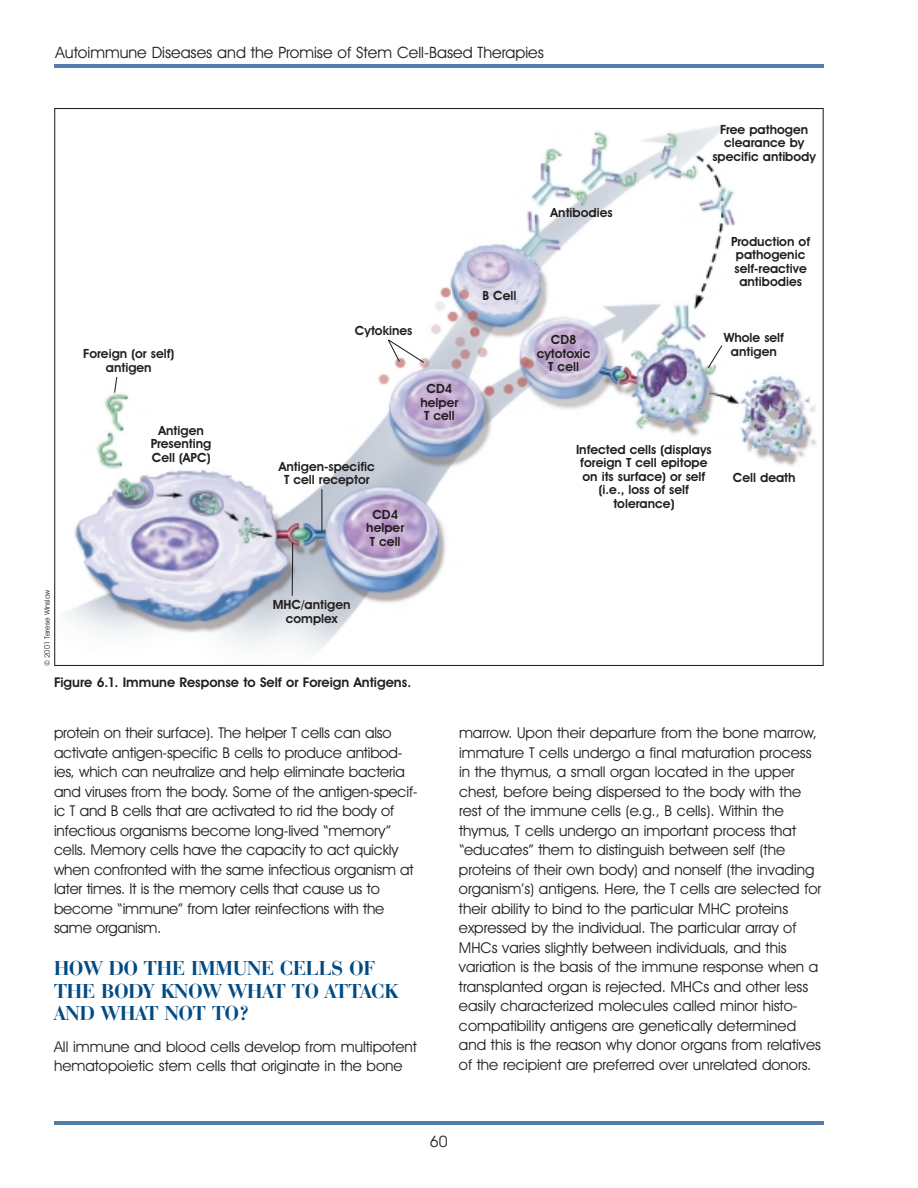
<style>
.page{position:relative;width:918px;height:1188px;background:#fff}
.page>*{position:absolute;margin:0;border:0;box-sizing:border-box;transform-origin:0 0}
.t1{font:700 21px/22.5px "Bauer Bodoni BT";color:#004b84}
.t2{font:15.75px "Avant Garde IT Cby BT";color:#231f20}
.t3{font:15px/19.5px "Avant Garde IT Cby BT";color:#231f20}
.t4{font:600 13.5px "Avant Garde IT Cby BT";color:#231f20}
.t5{font:600 12.75px/13.5px "Avant Garde IT Cby BT";color:#231f20;text-align:center}
.t6{font:7.5px "Avant Garde IT Cby BT";color:#231f20}
</style>
<div class="page">
<hr style="left:54px;top:1122px;width:770px;height:3px;background:#547dac">
<hr style="left:54px;top:64px;width:770px;height:4px;background:#547dac">
<img style="left:69px;top:124px;width:748px;height:527px">
<svg style="left:387px;top:338px;width:38px;height:26px"></svg>
<hr style="left:321px;top:489px;width:1px;height:42px;background:#231f20">
<svg style="left:291px;top:542px;width:3px;height:55px"></svg>
<svg style="left:707px;top:344px;width:16px;height:25px"></svg>
<svg style="left:113px;top:376px;width:5px;height:18px"></svg>
<p class="t2" style="left:56px;top:47px;width:490px">Autoimmune Diseases and the Promise of Stem Cell-Based Therapies</p>
<p class="t5" style="left:83px;top:349px;width:93px">Foreign (or self) antigen</p>
<p class="t5" style="left:551px;top:207px;width:64px">Antibodies</p>
<p class="t5" style="left:355px;top:325px;width:59px">Cytokines</p>
<p class="t5" style="left:420px;top:383px;width:39px">CD4 helper<br>T cell</p>
<p class="t5" style="left:483px;top:290px;width:35px">B Cell</p>
<p class="t5" style="left:537px;top:335px;width:55px">CD8 cytotoxic<br>T cell</p>
<p class="t5" style="left:712px;top:124px;width:105px">Free pathogen clearance by specific antibody</p>
<p class="t5" style="left:731px;top:236px;width:80px">Production of pathogenic self-reactive antibodies</p>
<p class="t5" style="left:724px;top:332px;width:62px">Whole self antigen</p>
<p class="t6" style="left:44px;top:666px;width:78px;rotate:-90deg">© 2001 Terese Winslow</p>
<p class="t5" style="left:151px;top:425px;width:62px">Antigen<br>Presenting<br>Cell (APC)</p>
<p class="t5" style="left:279px;top:461px;width:98px">Antigen-specific<br>T cell receptor</p>
<p class="t5" style="left:366px;top:509px;width:39px">CD4 helper<br>T cell</p>
<p class="t5" style="left:273px;top:600px;width:79px">MHC/antigen complex</p>
<p class="t4" style="left:54px;top:677px;width:359px">Figure 6.1. Immune Response to Self or Foreign Antigens.</p>
<p class="t3" style="left:54px;top:725px;width:365px">protein on their surface). The helper T cells can also activate antigen-specific B cells to produce antibod&shy;ies, which can neutralize and help eliminate bacteria and viruses from the body. Some of the antigen-specif&shy;ic T and B cells that are activated to rid the body of infectious organisms become long-lived “memory” cells. Memory cells have the capacity to act quickly when confronted with the same infectious organism at later times. It is the memory cells that cause us to become “immune” from later reinfections with the same organism.</p>
<h1 class="t1" style="left:54px;top:961px;width:346px">HOW DO THE IMMUNE CELLS OF<br>THE BODY KNOW WHAT TO ATTACK<br>AND WHAT NOT TO?</h1>
<p class="t3" style="left:54px;top:1038px;width:364px">All immune and blood cells develop from multipotent hematopoietic stem cells that originate in the bone</p>
<p class="t5" style="left:576px;top:444px;width:137px">Infected cells (displays foreign T cell epitope on its surface) or self (i.e., loss of self tolerance)</p>
<p class="t5" style="left:733px;top:472px;width:64px">Cell death</p>
<p class="t3" style="left:459px;top:725px;width:364px">marrow. Upon their departure from the bone marrow, immature T cells undergo a final maturation process in the thymus, a small organ located in the upper chest, before being dispersed to the body with the rest of the immune cells (e.g., B cells). Within the thymus, T cells undergo an important process that “educates” them to distinguish between self (the proteins of their own body) and nonself (the invading organism’s) antigens. Here, the T cells are selected for their ability to bind to the particular MHC proteins expressed by the individual. The particular array of MHCs varies slightly between individuals, and this variation is the basis of the immune response when a transplanted organ is rejected. MHCs and other less easily characterized molecules called minor histo&shy;compatibility antigens are genetically determined and this is the reason why donor organs from relatives of the recipient are preferred over unrelated donors.</p>
<p class="t2" style="left:430px;top:1136px;width:19px">60</p>
</div>
